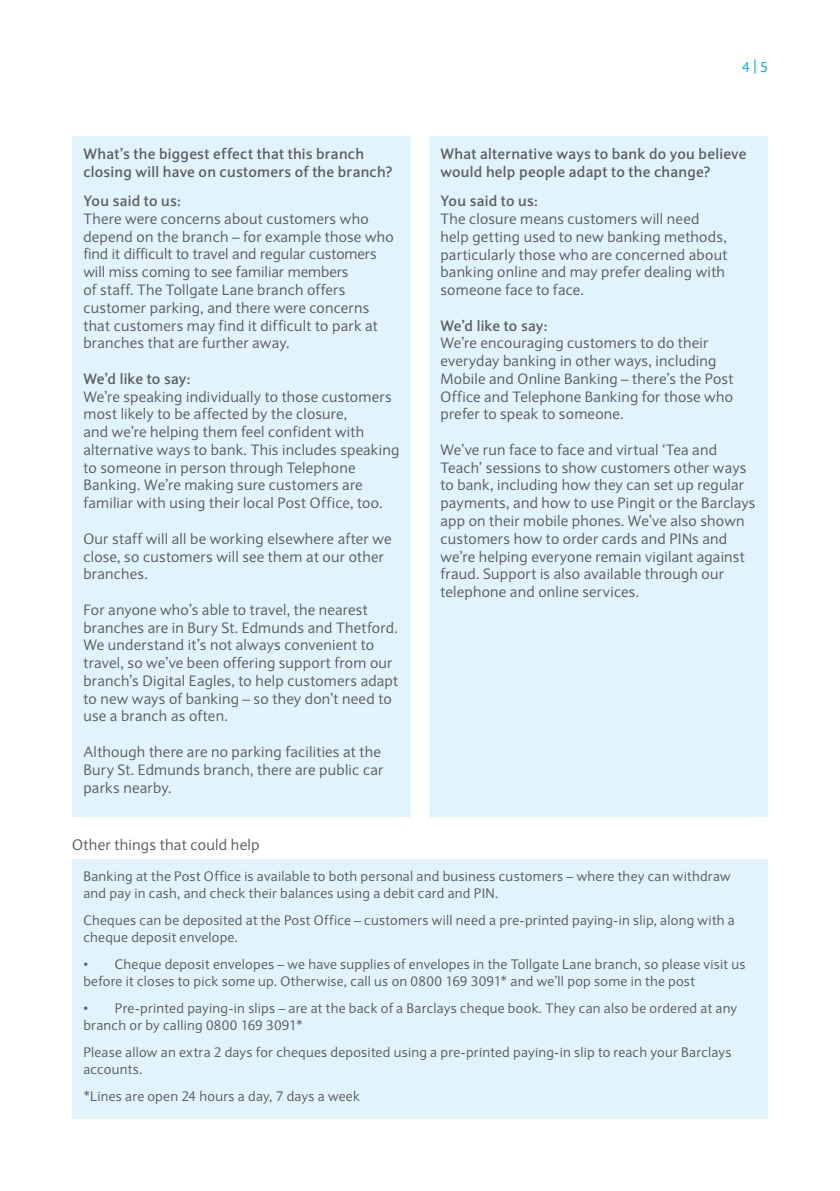
<style>
.page{position:relative;width:840px;height:1191px;background:#fff}
.page>*{position:absolute;margin:0;border:0;box-sizing:border-box;transform-origin:0 0}
.A4_IS_Body{font:15px "Expert Sans";letter-spacing:.02em;color:#5f5f62}
.A4_IS_Body-2{font:14.8px/17.8px "Expert Sans";letter-spacing:.015em;color:#5f5f62}
.A4_IS_Body-3{font:700 14.8px/17.8px "Expert Sans";letter-spacing:.015em;color:#5f5f62}
.A4_IS_Body-4{font:14px "Expert Sans";color:#00aeef}
.A4_IS_Body-5{font:13.6px/16.4px "Expert Sans";letter-spacing:.02em;color:#5f5f62}
.s1{font-weight:700}
</style>
<div class="page">
<div style="left:72px;top:136px;width:338px;height:680px;background:#e1f4fc"></div>
<div style="left:72px;top:859px;width:695px;height:260px;background:#e1f4fc"></div>
<div style="left:429px;top:136px;width:338px;height:680px;background:#e1f4fc"></div>
<p class="A4_IS_Body-3" style="left:83px;top:145px;width:310px">What’s the biggest effect that this branch closing will have on customers of the branch?</p>
<p class="A4_IS_Body-2" style="left:83px;top:192px;width:312px"><span class="s1">You said to us:<br></span>There were concerns about customers who depend on the branch – for example those who find it difficult to travel and regular customers will miss coming to see familiar members<br>of staff. The Tollgate Lane branch offers customer parking, and there were concerns that customers may find it difficult to park at branches that are further away.</p>
<p class="A4_IS_Body-2" style="left:83px;top:369px;width:317px"><span class="s1">We’d like to say:<br></span>We’re speaking individually to those customers most likely to be affected by the closure,<br>and we’re helping them feel confident with alternative ways to bank. This includes speaking to someone in person through Telephone Banking. We’re making sure customers are familiar with using their local Post Office, too.</p>
<p class="A4_IS_Body-2" style="left:83px;top:529px;width:309px">Our staff will all be working elsewhere after we close, so customers will see them at our other branches.</p>
<p class="A4_IS_Body-2" style="left:83px;top:600px;width:316px">For anyone who’s able to travel, the nearest branches are in Bury St. Edmunds and Thetford.<br>We understand it’s not always convenient to travel, so we’ve been offering support from our branch’s Digital Eagles, to help customers adapt to new ways of banking – so they don’t need to use a branch as often.</p>
<p class="A4_IS_Body-2" style="left:83px;top:742px;width:301px">Although there are no parking facilities at the<br>Bury St. Edmunds branch, there are public car parks nearby.</p>
<p class="A4_IS_Body" style="left:72px;top:835px;width:189px">Other things that could help</p>
<p class="A4_IS_Body-4" style="left:741px;top:58px;width:27px">4 | 5</p>
<p class="A4_IS_Body-3" style="left:440px;top:145px;width:307px">What alternative ways to bank do you believe would help people adapt to the change?</p>
<p class="A4_IS_Body-2" style="left:440px;top:192px;width:288px"><span class="s1">You said to us:<br></span>The closure means customers will need help getting used to new banking methods, particularly those who are concerned about banking online and may prefer dealing with someone face to face.</p>
<p class="A4_IS_Body-2" style="left:440px;top:316px;width:294px"><span class="s1">We’d like to say:<br></span>We’re encouraging customers to do their everyday banking in other ways, including Mobile and Online Banking – there’s the Post Office and Telephone Banking for those who prefer to speak to someone.</p>
<p class="A4_IS_Body-2" style="left:440px;top:440px;width:316px">We’ve run face to face and virtual ‘Tea and Teach’ sessions to show customers other ways to bank, including how they can set up regular payments, and how to use Pingit or the Barclays app on their mobile phones. We’ve also shown customers how to order cards and PINs and we’re helping everyone remain vigilant against fraud. Support is also available through our telephone and online services.</p>
<p class="A4_IS_Body-5" style="left:83px;top:868px;width:648px">Banking at the Post Office is available to both personal and business customers – where they can withdraw and pay in cash, and check their balances using a debit card and PIN.</p>
<p class="A4_IS_Body-5" style="left:83px;top:912px;width:652px">Cheques can be deposited at the Post Office – customers will need a pre-printed paying-in slip, along with a cheque deposit envelope.</p>
<p class="A4_IS_Body-5" style="left:83px;top:956px;width:663px">• Cheque deposit envelopes – we have supplies of envelopes in the Tollgate Lane branch, so please visit us before it closes to pick some up. Otherwise, call us on 0800 169 3091* and we’ll pop some in the post</p>
<p class="A4_IS_Body-5" style="left:83px;top:1000px;width:655px">• Pre-printed paying-in slips – are at the back of a Barclays cheque book. They can also be ordered at any branch or by calling 0800 169 3091*</p>
<p class="A4_IS_Body-5" style="left:83px;top:1044px;width:649px">Please allow an extra 2 days for cheques deposited using a pre-printed paying-in slip to reach your Barclays accounts.</p>
<p class="A4_IS_Body-5" style="left:83px;top:1088px;width:278px">*Lines are open 24 hours a day, 7 days a week</p>
</div>
